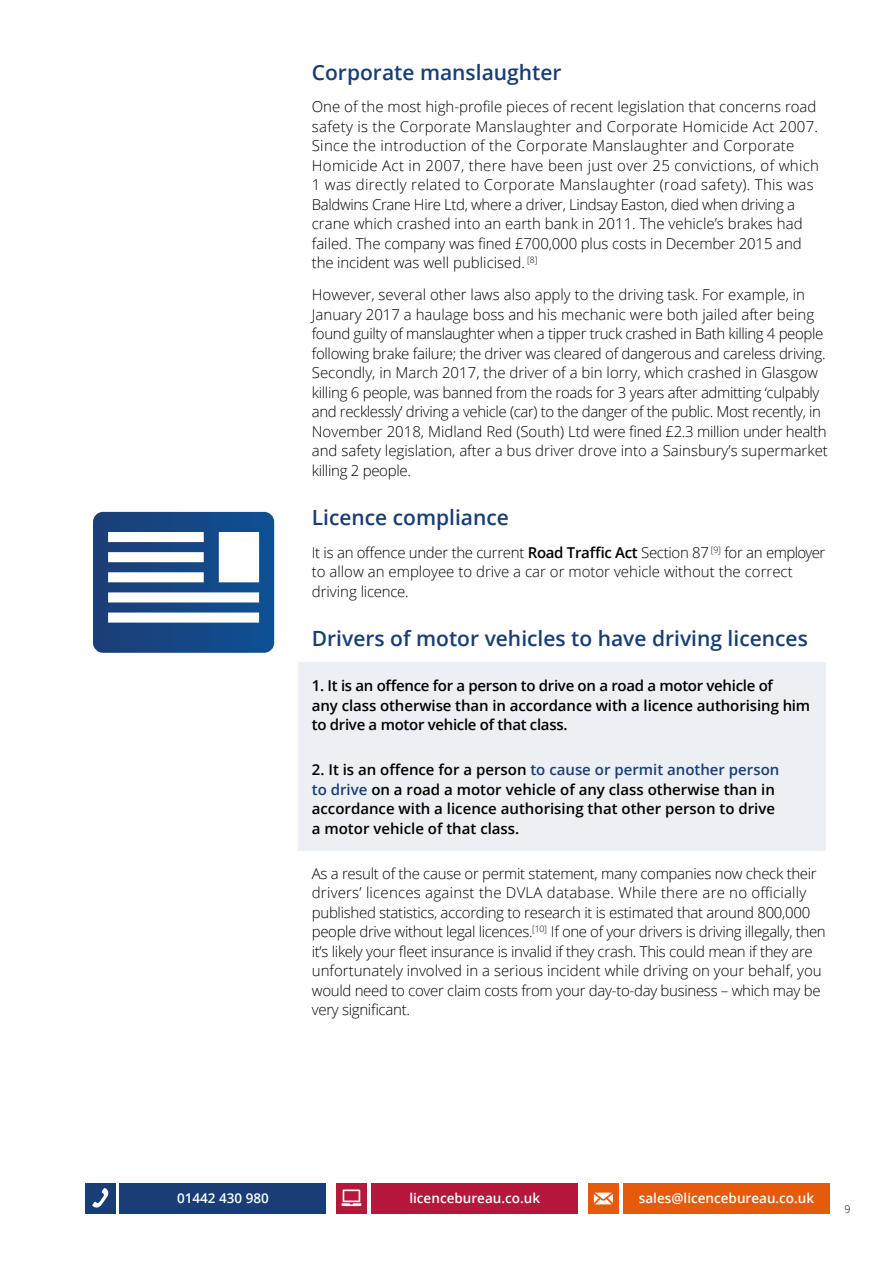
<style>
.page{position:relative;width:893px;height:1263px;background:#fff}
.page>*{position:absolute;margin:0;border:0;box-sizing:border-box;transform-origin:0 0}
.t1{font:600 21px "Open Sans";color:#183e75}
.t2{font:300 15px/19.5px "Open Sans";letter-spacing:-.02em;color:#000}
.t3{font:300 15px/19.5px "Open Sans";color:#000}
.t4{font:600 15px/19.5px "Open Sans";color:#000}
.t5{font:600 15px/19.5px "Open Sans";letter-spacing:-.02em;color:#000}
.t6{font:600 13.5px "Open Sans";color:#fff}
.t7{font:300 10.5px "Open Sans";color:#000}
.s1{font-weight:600}
.s2{color:#183e75}
</style>
<div class="page">
<div style="left:298px;top:662px;width:528px;height:189px;background:#ecf0f4"></div>
<svg style="left:93px;top:512px;width:181px;height:141px"></svg>
<div style="left:85px;top:1183px;width:31px;height:30px;background:#183e75"></div>
<div style="left:336px;top:1183px;width:31px;height:30px;background:#b5183b"></div>
<div style="left:588px;top:1183px;width:30px;height:30px;background:#e75a0b"></div>
<div style="left:120px;top:1183px;width:206px;height:30px;background:#183e75"></div>
<div style="left:371px;top:1183px;width:207px;height:30px;background:#b5183b"></div>
<div style="left:623px;top:1183px;width:206px;height:30px;background:#e75a0b"></div>
<svg style="left:92px;top:1188px;width:17px;height:20px"></svg>
<svg style="left:342px;top:1189px;width:19px;height:17px"></svg>
<svg style="left:594px;top:1193px;width:19px;height:11px"></svg>
<h1 class="t1" style="left:312px;top:58px;width:251px">Corporate manslaughter</h1>
<p class="t3" style="left:312px;top:97px;width:509px">One of the most high-profile pieces of recent legislation that concerns road safety is the Corporate Manslaughter and Corporate Homicide Act 2007.<br>Since the introduction of the Corporate Manslaughter and Corporate Homicide Act in 2007, there have been just over 25 convictions, of which 1 was directly related to Corporate Manslaughter (road safety). This was Baldwins Crane Hire Ltd, where a driver, Lindsay Easton, died when driving a crane which crashed into an earth bank in 2011. The vehicle’s brakes had failed. The company was fined £700,000 plus costs in December 2015 and the incident was well publicised. <sup>[8]</sup></p>
<p class="t2" style="left:312px;top:285px;width:518px">However, several other laws also apply to the driving task. For example, in January 2017 a haulage boss and his mechanic were both jailed after being found guilty of manslaughter when a tipper truck crashed in Bath killing 4 people following brake failure; the driver was cleared of dangerous and careless driving.<br>Secondly, in March 2017, the driver of a bin lorry, which crashed in Glasgow killing 6 people, was banned from the roads for 3 years after admitting ‘culpably and recklessly’ driving a vehicle (car) to the danger of the public. Most recently, in November 2018, Midland Red (South) Ltd were fined £2.3 million under health and safety legislation, after a bus driver drove into a Sainsbury’s supermarket killing 2 people.</p>
<h1 class="t1" style="left:312px;top:503px;width:199px">Licence compliance</h1>
<p class="t3" style="left:312px;top:542px;width:515px">It is an offence under the current <span class="s1">Road Traffic Act</span> Section 87 <sup>[9]</sup> for an employer to allow an employee to drive a car or motor vehicle without the correct driving licence.</p>
<h1 class="t1" style="left:312px;top:624px;width:498px">Drivers of motor vehicles to have driving licences</h1>
<p class="t5" style="left:312px;top:676px;width:500px">1. It is an offence for a person to drive on a road a motor vehicle of<br>any class otherwise than in accordance with a licence authorising him to drive a motor vehicle of that class.</p>
<p class="t4" style="left:312px;top:760px;width:469px">2. It is an offence for a person <span class="s2">to cause or permit another person to drive</span> on a road a motor vehicle of any class otherwise than in accordance with a licence authorising that other person to drive a motor vehicle of that class.</p>
<p class="t2" style="left:312px;top:863px;width:515px">As a result of the cause or permit statement, many companies now check their drivers’ licences against the DVLA database. While there are no officially published statistics, according to research it is estimated that around 800,000 people drive without legal licences.<sup>[10]</sup> If one of your drivers is driving illegally, then it’s likely your fleet insurance is invalid if they crash. This could mean if they are unfortunately involved in a serious incident while driving on your behalf, you would need to cover claim costs from your day-to-day business – which may be very significant.</p>
<p class="t6" style="left:177px;top:1188px;width:93px">01442 430 980</p>
<p class="t6" style="left:409px;top:1188px;width:132px">licencebureau.co.uk</p>
<p class="t6" style="left:639px;top:1188px;width:177px">sales@licencebureau.co.uk</p>
<p class="t7" style="left:844px;top:1202px;width:7px">9</p>
</div>
